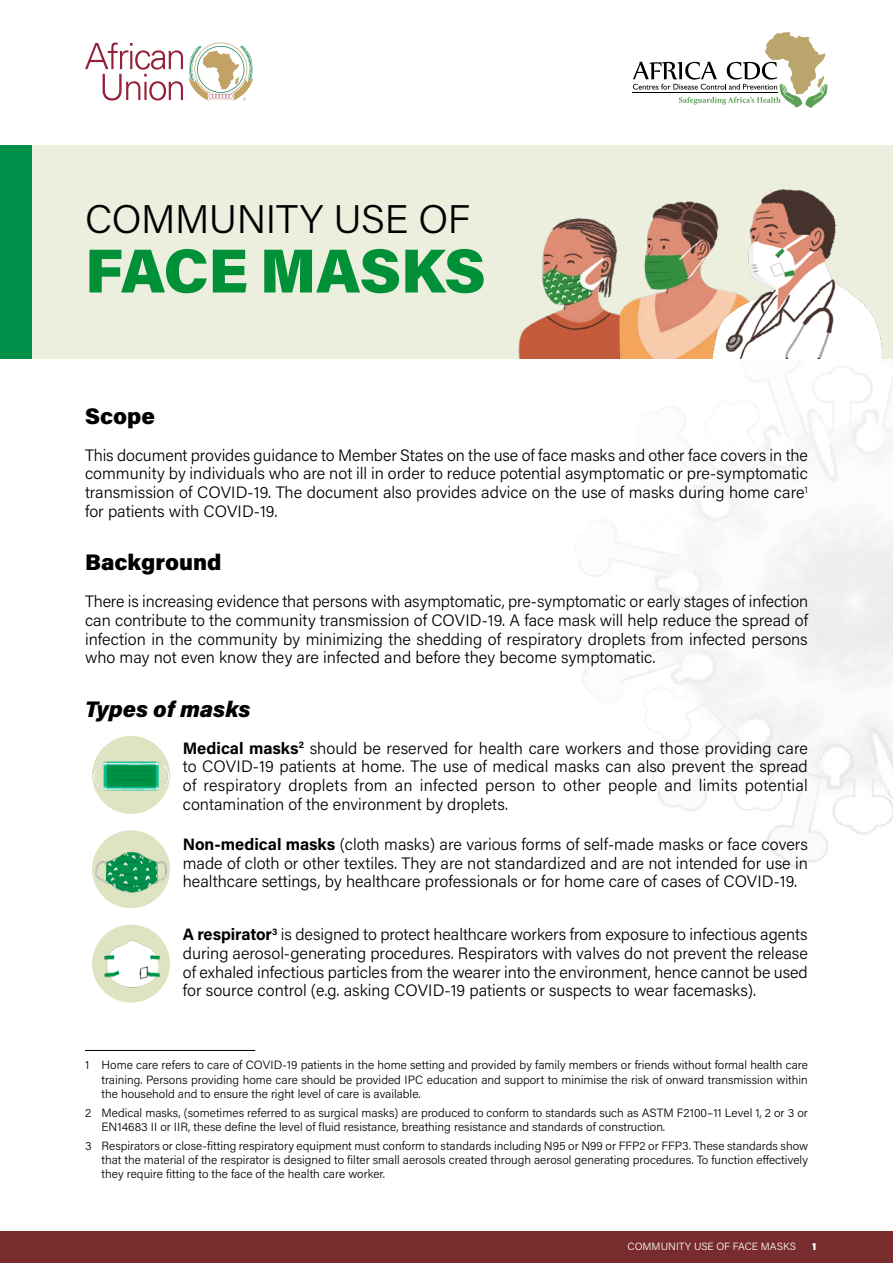
<style>
.page{position:relative;width:893px;height:1263px;background:#fff}
.page>*{position:absolute;margin:0;border:0;box-sizing:border-box;transform-origin:0 0}
.t1{font:900 62.1px "Acumin Pro";letter-spacing:-.015em;color:#009038}
.t2{font:300 39.9px "Acumin Pro";letter-spacing:-.01em;color:#000}
.t3{font:900 22.5px "Acumin Pro";letter-spacing:.005em;color:#000}
.t4{font:italic 900 22.5px "Acumin Pro";color:#000}
.t5{font:300 16.5px/18.8px "Acumin Pro";color:#000;text-align:justify}
.t6{font:300 12px/14.4px "Acumin Pro";color:#000;text-align:justify}
.t7{font:300 10.5px "Acumin Pro";letter-spacing:.005em;color:#fff}
.t8{font:900 10.5px "Acumin Pro";color:#fff}
.s1{font-weight:700}
</style>
<div class="page">
<div style="left:0;top:1231px;width:893px;height:32px;background:#782c2d"></div>
<img style="left:574px;top:358px;width:319px;height:509px">
<hr style="left:85px;top:1050px;width:170px;height:1px;background:#000">
<svg style="left:85px;top:43px;width:168px;height:58px"></svg>
<svg style="left:633px;top:32px;width:194px;height:76px"></svg>
<img style="left:92px;top:738px;width:78px;height:73px">
<div style="left:92px;top:830px;width:78px;height:78px;background:#dee3c2;border-radius:50%"></div>
<img style="left:92px;top:834px;width:78px;height:70px">
<img style="left:92px;top:926px;width:78px;height:76px">
<div style="left:0;top:145px;width:893px;height:213px;background:#ecefdd"></div>
<div style="left:0;top:145px;width:31px;height:213px;background:#00904a"></div>
<img style="left:518px;top:218px;width:78px;height:140px">
<img style="left:596px;top:201px;width:116px;height:157px">
<img style="left:712px;top:189px;width:170px;height:169px">
<h2 class="t2" style="left:85px;top:191px;width:387px">COMMUNITY USE OF</h2>
<h1 class="t1" style="left:85px;top:227px;width:402px">FACE MASKS</h1>
<h3 class="t3" style="left:85px;top:400px;width:72px">Scope</h3>
<p class="t5" style="left:85px;top:445px;width:724px">This document provides guidance to Member States on the use of face masks and other face covers in the community by individuals who are not ill in order to reduce potential asymptomatic or pre-symptomatic transmission of COVID-19. The document also provides advice on the use of masks during home care<sup>1 </sup>for patients with COVID-19.</p>
<h3 class="t3" style="left:85px;top:546px;width:138px">Background</h3>
<p class="t5" style="left:85px;top:591px;width:725px">There is increasing evidence that persons with asymptomatic, pre-symptomatic or early stages of infection can contribute to the community transmission of COVID-19. A face mask will help reduce the spread of infection in the community by minimizing the shedding of respiratory droplets from infected persons who may not even know they are infected and before they become symptomatic.</p>
<h3 class="t4" style="left:85px;top:693px;width:167px">Types of masks</h3>
<p class="t5" style="left:183px;top:738px;width:627px"><span class="s1">Medical masks</span><sup>2</sup> should be reserved for health care workers and those providing care to COVID-19 patients at home. The use of medical masks can also prevent the spread of respiratory droplets from an infected person to other people and limits potential contamination of the environment by droplets.</p>
<p class="t5" style="left:183px;top:834px;width:627px"><span class="s1">Non-medical masks</span> (cloth masks) are various forms of self-made masks or face covers made of cloth or other textiles. They are not standardized and are not intended for use in healthcare settings, by healthcare professionals or for home care of cases of COVID-19.</p>
<p class="t5" style="left:183px;top:924px;width:627px"><span class="s1">A respirator</span><sup>3</sup> is designed to protect healthcare workers from exposure to infectious agents during aerosol-generating procedures. Respirators with valves do not prevent the release of exhaled infectious particles from the wearer into the environment, hence cannot be used for source control (e.g. asking COVID-19 patients or suspects to wear facemasks).</p>
<p class="t6" style="left:102px;top:1057px;width:708px;text-indent:-16px">1 Home care refers to care of COVID-19 patients in the home setting and provided by family members or friends without formal health care training. Persons providing home care should be provided IPC education and support to minimise the risk of onward transmission within the household and to ensure the right level of care is available.</p>
<p class="t6" style="left:102px;top:1105px;width:708px;text-indent:-16px">2 Medical masks, (sometimes referred to as surgical masks) are produced to conform to standards such as ASTM F2100–11 Level 1, 2 or 3 or<br>EN14683 II or IIR, these define the level of fluid resistance, breathing resistance and standards of construction.</p>
<p class="t6" style="left:102px;top:1138px;width:708px;text-indent:-16px">3 Respirators or close-fitting respiratory equipment must conform to standards including N95 or N99 or FFP2 or FFP3. These standards show that the material of the respirator is designed to filter small aerosols created through aerosol generating procedures. To function effectively they require fitting to the face of the health care worker.</p>
<p class="t7" style="left:627px;top:1239px;width:170px">COMMUNITY USE OF FACE MASKS</p>
<p class="t8" style="left:812px;top:1239px;width:6px">1</p>
</div>
